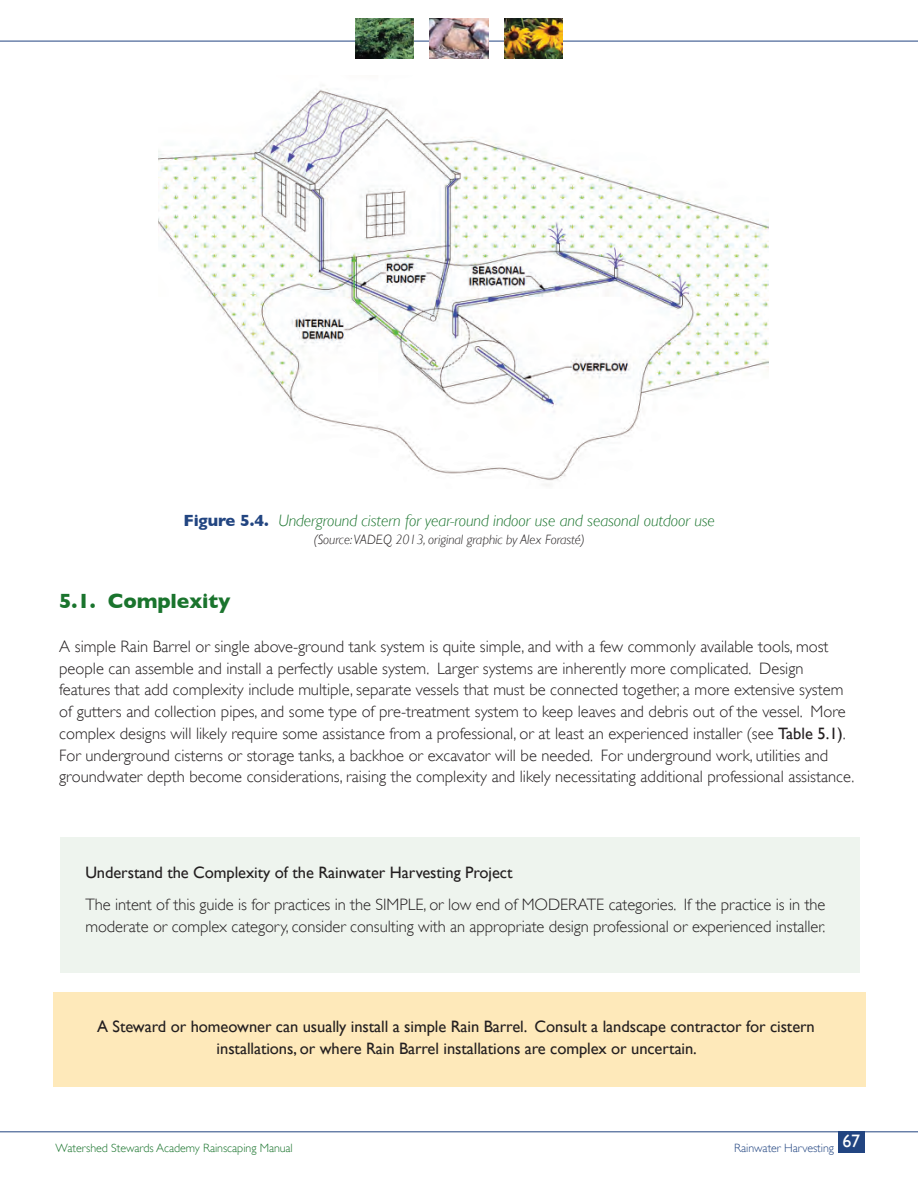
<style>
.page{position:relative;width:918px;height:1188px;background:#fff}
.page>*{position:absolute;margin:0;border:0;box-sizing:border-box;transform-origin:0 0}
.t1{font:700 21px "Gill Sans";letter-spacing:-.005em;color:#1a742d}
.t2{font:18px "Gill Sans";color:#fff}
.t3{font:300 16.5px/21.8px "Gill Sans";color:#231f20}
.t4{font:16.5px/21.8px "Gill Sans";letter-spacing:-.005em;color:#231f20;text-align:center}
.t5{font:italic 300 16.5px "Gill Sans";letter-spacing:-.005em;color:#1a742d}
.t6{font:italic 300 13.5px "Gill Sans";letter-spacing:-.005em;color:#231f20}
.t7{font:300 12px "Gill Sans";letter-spacing:-.005em;color:#1a742d}
.t8{font:300 12px "Gill Sans";letter-spacing:-.005em;color:#224581}
.s1{font-weight:700;font-style:normal;color:#224581}
.s2{font-weight:400}
</style>
<div class="page">
<hr style="left:0;top:41px;width:918px;height:1px;background:#224581">
<img style="left:504px;top:19px;width:58px;height:39px">
<img style="left:430px;top:18px;width:58px;height:40px">
<img style="left:356px;top:19px;width:58px;height:39px">
<hr style="left:0;top:1131px;width:918px;height:1px;background:#224581">
<div style="left:838px;top:1131px;width:27px;height:22px;background:#224581"></div>
<img style="left:158px;top:89px;width:611px;height:397px">
<div style="left:60px;top:838px;width:799px;height:135px;background:#eef4ee"></div>
<div style="left:53px;top:992px;width:813px;height:95px;background:#fee9ba"></div>
<p class="t5" style="left:184px;top:511px;width:533px"><span class="s1">Figure 5.4.</span> Underground cistern for year-round indoor use and seasonal outdoor use</p>
<p class="t6" style="left:314px;top:532px;width:273px">(Source: VADEQ 2013, original graphic by Alex Forasté)</p>
<p class="t1" style="left:59px;top:589px;width:173px">5.1. Complexity</p>
<p class="t3" style="left:59px;top:635px;width:795px">A simple Rain Barrel or single above-ground tank system is quite simple, and with a few commonly available tools, most people can assemble and install a perfectly usable system. Larger systems are inherently more complicated. Design features that add complexity include multiple, separate vessels that must be connected together, a more extensive system of gutters and collection pipes, and some type of pre-treatment system to keep leaves and debris out of the vessel. More complex designs will likely require some assistance from a professional, or at least an experienced installer (see <span class="s2">Table 5.1)</span>.<br>For underground cisterns or storage tanks, a backhoe or excavator will be needed. For underground work, utilities and groundwater depth become considerations, raising the complexity and likely necessitating additional professional assistance.</p>
<p class="t3" style="left:85px;top:856px;width:742px;line-height:32.2px"><span class="s2">Understand the Complexity of the Rainwater Harvesting Project<br></span>The intent of this guide is for practices in the SIMPLE, or low end of MODERATE categories. If the practice is in the</p>
<p class="t3" style="left:85px;top:915px;width:740px">moderate or complex category, consider consulting with an appropriate design professional or experienced installer.</p>
<p class="t4" style="left:97px;top:1016px;width:719px">A Steward or homeowner can usually install a simple Rain Barrel. Consult a landscape contractor for cistern installations, or where Rain Barrel installations are complex or uncertain.</p>
<p class="t7" style="left:56px;top:1139px;width:239px">Watershed Stewards Academy Rainscaping Manual</p>
<p class="t8" style="left:734px;top:1139px;width:101px">Rainwater Harvesting</p>
<p class="t2" style="left:843px;top:1130px;width:19px">67</p>
</div>
